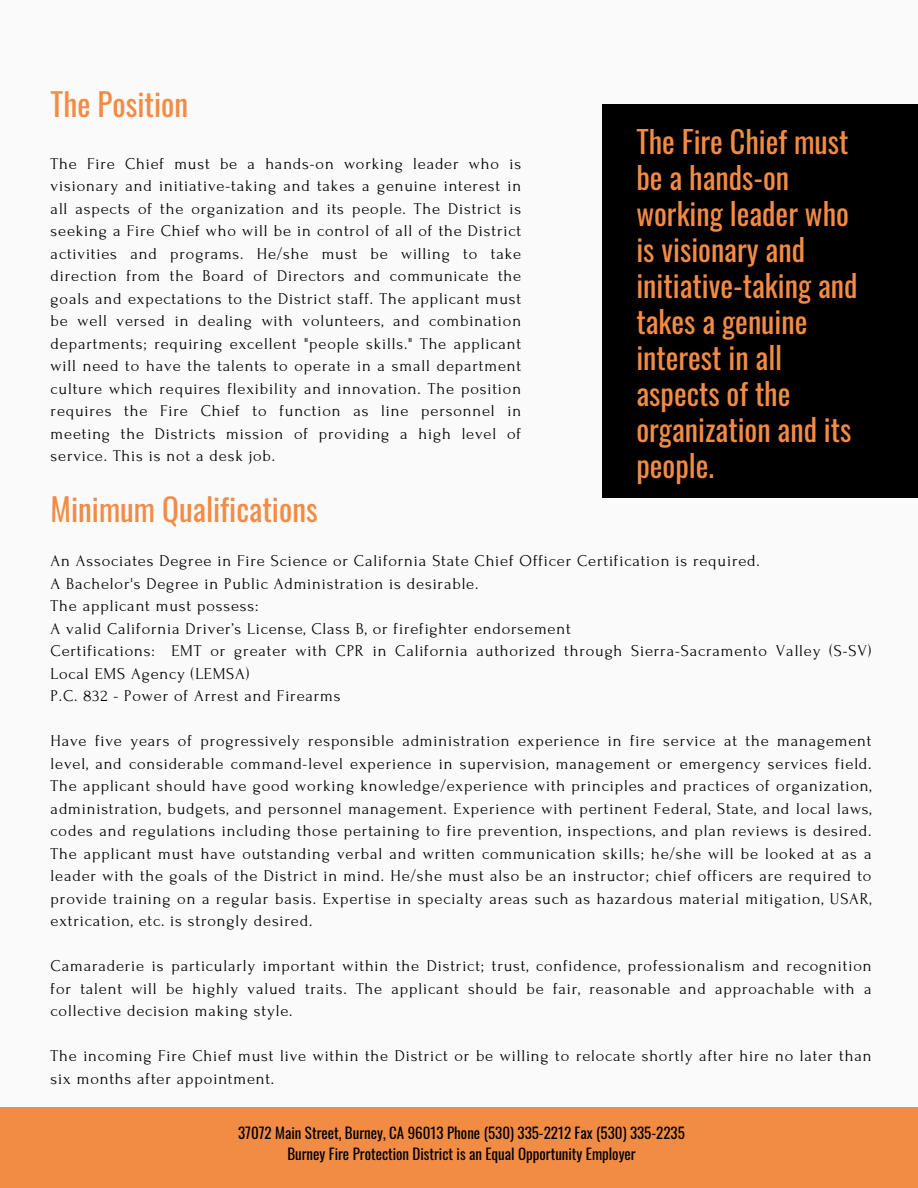
<style>
.page{position:relative;width:918px;height:1188px;background:#fafafa}
.page>*{position:absolute;margin:0;border:0;box-sizing:border-box;transform-origin:0 0}
.t1{font:31.2px "Oswald";color:#f28b43}
.t2{font:30.15px/36px "Oswald";color:#f28b43}
.t3{font:16.5px/22.5px "Forum";letter-spacing:.05em;color:#000;text-align:justify}
.t4{font:15px "Oswald";color:#000}
</style>
<div class="page">
<div style="left:602px;top:104px;width:316px;height:394px;background:#000"></div>
<div style="left:0;top:1107px;width:918px;height:81px;background:#f28b43"></div>
<p class="t1" style="left:51px;top:80px;width:139px">The Position</p>
<h1 class="t3" style="left:51px;top:153px;width:472px">The Fire Chief must be a hands-on working leader who is visionary and initiative-taking and takes a genuine interest in all aspects of the organization and its people. The District is seeking a Fire Chief who will be in control of all of the District activities and programs. He/she must be willing to take direction from the Board of Directors and communicate the goals and expectations to the District staff. The applicant must be well versed in dealing with volunteers, and combination departments; requiring excellent "people skills." The applicant will need to have the talents to operate in a small department culture which requires flexibility and innovation. The position requires the Fire Chief to function as line personnel in meeting the Districts mission of providing a high level of service. This is not a desk job.</h1>
<h1 class="t2" style="left:636px;top:123px;width:223px">The Fire Chief must be a hands-on working leader who is visionary and initiative-taking and takes a genuine interest in all aspects of the organization and its people.</h1>
<p class="t1" style="left:51px;top:485px;width:268px">Minimum Qualifications</p>
<p class="t3" style="left:51px;top:550px;width:711px">An Associates Degree in Fire Science or California State Chief Officer Certification is required.</p>
<p class="t3" style="left:51px;top:572px;width:429px">A Bachelor's Degree in Public Administration is desirable.</p>
<p class="t3" style="left:51px;top:595px;width:209px">The applicant must possess:</p>
<p class="t3" style="left:51px;top:617px;width:522px">A valid California Driver’s License, Class B, or firefighter endorsement</p>
<p class="t3" style="left:51px;top:640px;width:822px">Certifications: EMT or greater with CPR in California authorized through Sierra-Sacramento Valley (S-SV)<br>Local EMS Agency (LEMSA)</p>
<p class="t3" style="left:51px;top:685px;width:291px">P.C. 832 - Power of Arrest and Firearms</p>
<p class="t3" style="left:51px;top:730px;width:822px">Have five years of progressively responsible administration experience in fire service at the management level, and considerable command-level experience in supervision, management or emergency services field.<br>The applicant should have good working knowledge/experience with principles and practices of organization, administration, budgets, and personnel management. Experience with pertinent Federal, State, and local laws, codes and regulations including those pertaining to fire prevention, inspections, and plan reviews is desired.<br>The applicant must have outstanding verbal and written communication skills; he/she will be looked at as a leader with the goals of the District in mind. He/she must also be an instructor; chief officers are required to provide training on a regular basis. Expertise in specialty areas such as hazardous material mitigation, USAR, extrication, etc. is strongly desired.</p>
<p class="t3" style="left:51px;top:955px;width:822px">Camaraderie is particularly important within the District; trust, confidence, professionalism and recognition for talent will be highly valued traits. The applicant should be fair, reasonable and approachable with a collective decision making style.</p>
<p class="t3" style="left:51px;top:1045px;width:822px">The incoming Fire Chief must live within the District or be willing to relocate shortly after hire no later than six months after appointment.</p>
<h1 class="t4" style="left:238px;top:1121px;width:448px">37072 Main Street, Burney, CA 96013 Phone (530) 335-2212 Fax (530) 335-2235</h1>
<p class="t4" style="left:287px;top:1142px;width:350px">Burney Fire Protection District is an Equal Opportunity Employer</p>
</div>
